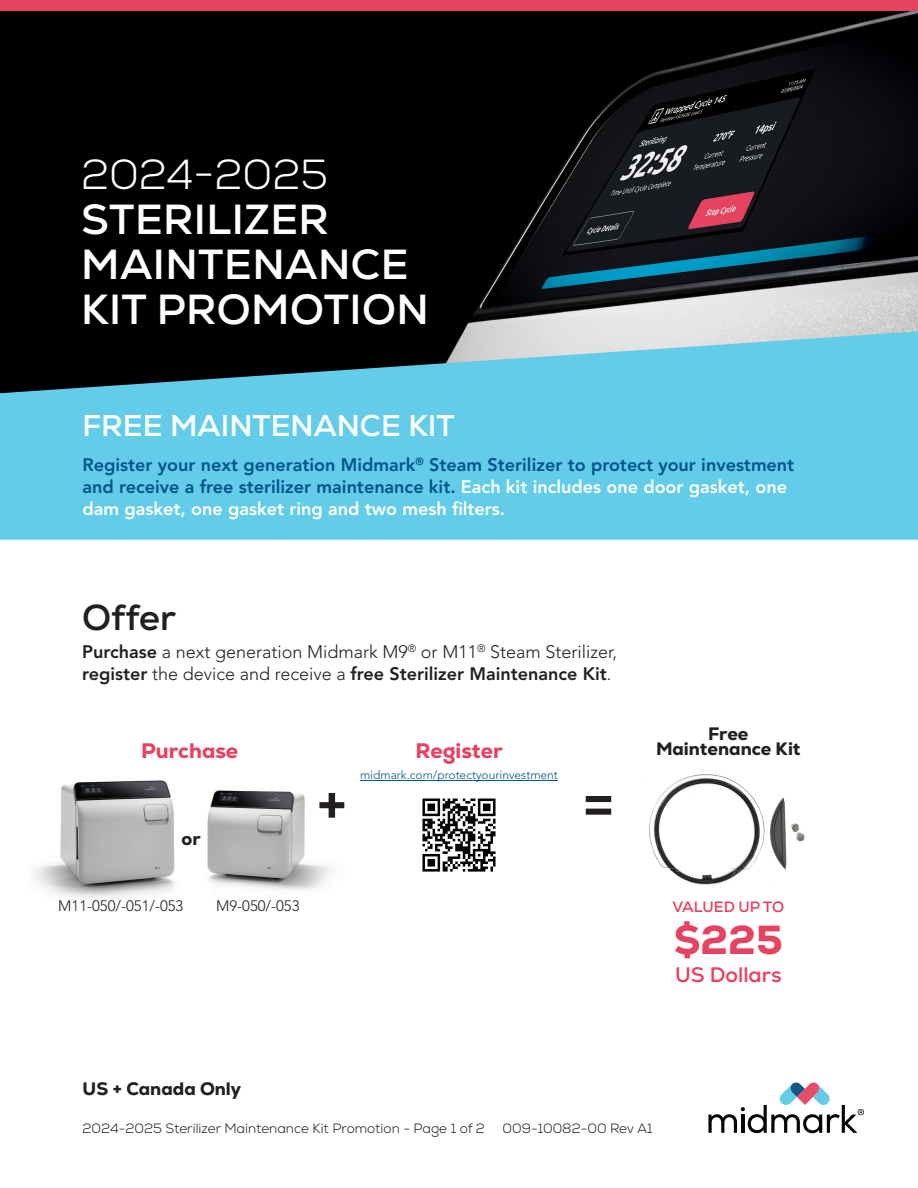
<style>
.page{position:relative;width:918px;height:1188px;background:#fff}
.page>*{position:absolute;margin:0;border:0;box-sizing:border-box;transform-origin:0 0}
.t1{font:700 42px/45px "Nexa";letter-spacing:.01em;color:#fff}
.t2{font:300 42px "Nexa";color:#fff}
.t3{font:800 40.5px "Nexa";color:#e64261}
.t4{font:700 36px "Nexa";color:#231f20}
.t5{font:700 30px "Nexa";color:#fff}
.t6{font:800 21px "Nexa";color:#e64261}
.t7{font:700 21px "Nexa";color:#e64261}
.t8{font:800 18px/21.6px "Avenir LT Pro";color:#00548a}
.t9{font:300 18px/21.6px "Avenir LT Pro";color:#231f20}
.t10{font:800 18px/15px "Nexa";color:#231f20;text-align:center}
.t11{font:300 15px "Avenir LT Pro";color:#231f20}
.t12{font:700 15px "Nexa";color:#e64261}
.t13{font:300 13.5px "Nexa";color:#231f20}
.t14{font:300 12px "Avenir LT Pro";color:#00548a}
.s1{color:#fff}
.s2{font-weight:800}
</style>
<div class="page">
<img style="left:34px;top:780px;width:311px;height:119px">
<img style="left:0;top:10px;width:918px;height:321px">
<div style="left:0;top:0;width:918px;height:10px;background:#e64261"></div>
<svg style="left:0;top:331px;width:918px;height:209px;background:#5cb6cd"></svg>
<svg style="left:708px;top:1082px;width:156px;height:51px"></svg>
<hr style="left:360px;top:780px;width:198px;height:1px;background:#00548a">
<svg style="left:586px;top:796px;width:25px;height:19px"></svg>
<svg style="left:319px;top:793px;width:25px;height:25px"></svg>
<svg style="left:422px;top:798px;width:74px;height:1px"></svg>
<svg style="left:422px;top:799px;width:74px;height:73px"></svg>
<img style="left:649px;top:774px;width:156px;height:111px">
<p class="t2" style="left:81px;top:149px;width:249px">2024-2025</p>
<p class="t1" style="left:81px;top:197px;width:349px">STERILIZER<br>MAINTENANCE<br>KIT PROMOTION</p>
<p class="t5" style="left:83px;top:407px;width:374px">FREE MAINTENANCE KIT</p>
<p class="t8" style="left:83px;top:455px;width:713px">Register your next generation Midmark<sup>®</sup> Steam Sterilizer to protect your investment and receive a free sterilizer maintenance kit. <span class="s1">Each kit includes one door gasket, one dam gasket, one gasket ring and two mesh filters.</span></p>
<p class="t4" style="left:82px;top:595px;width:96px">Offer</p>
<p class="t9" style="left:82px;top:641px;width:537px"><span class="s2">Purchase</span> a next generation Midmark M9<sup>®</sup> or M11<sup>®</sup> Steam Sterilizer, <span class="s2">register</span> the device and receive a <span class="s2">free Sterilizer Maintenance Kit</span>.</p>
<p class="t6" style="left:141px;top:737px;width:98px">Purchase</p>
<p class="t10" style="left:182px;top:831px;width:21px">or</p>
<p class="t11" style="left:58px;top:897px;width:127px">M11-050/-051/-053</p>
<p class="t11" style="left:216px;top:897px;width:85px">M9-050/-053</p>
<p class="t6" style="left:416px;top:737px;width:89px">Register</p>
<p class="t14" style="left:360px;top:768px;width:199px">midmark.com/protectyourinvestment</p>
<p class="t10" style="left:83px;top:1081px;width:160px">US + Canada Only</p>
<p class="t10" style="left:656px;top:726px;width:146px">Free<br>Maintenance Kit</p>
<p class="t12" style="left:672px;top:897px;width:113px">VALUED UP TO</p>
<p class="t3" style="left:674px;top:914px;width:110px">$225</p>
<p class="t7" style="left:675px;top:962px;width:108px">US Dollars</p>
<p class="t13" style="left:83px;top:1120px;width:404px">2024-2025 Sterilizer Maintenance Kit Promotion - Page 1 of 2</p>
<p class="t13" style="left:503px;top:1120px;width:151px">009-10082-00 Rev A1</p>
</div>
